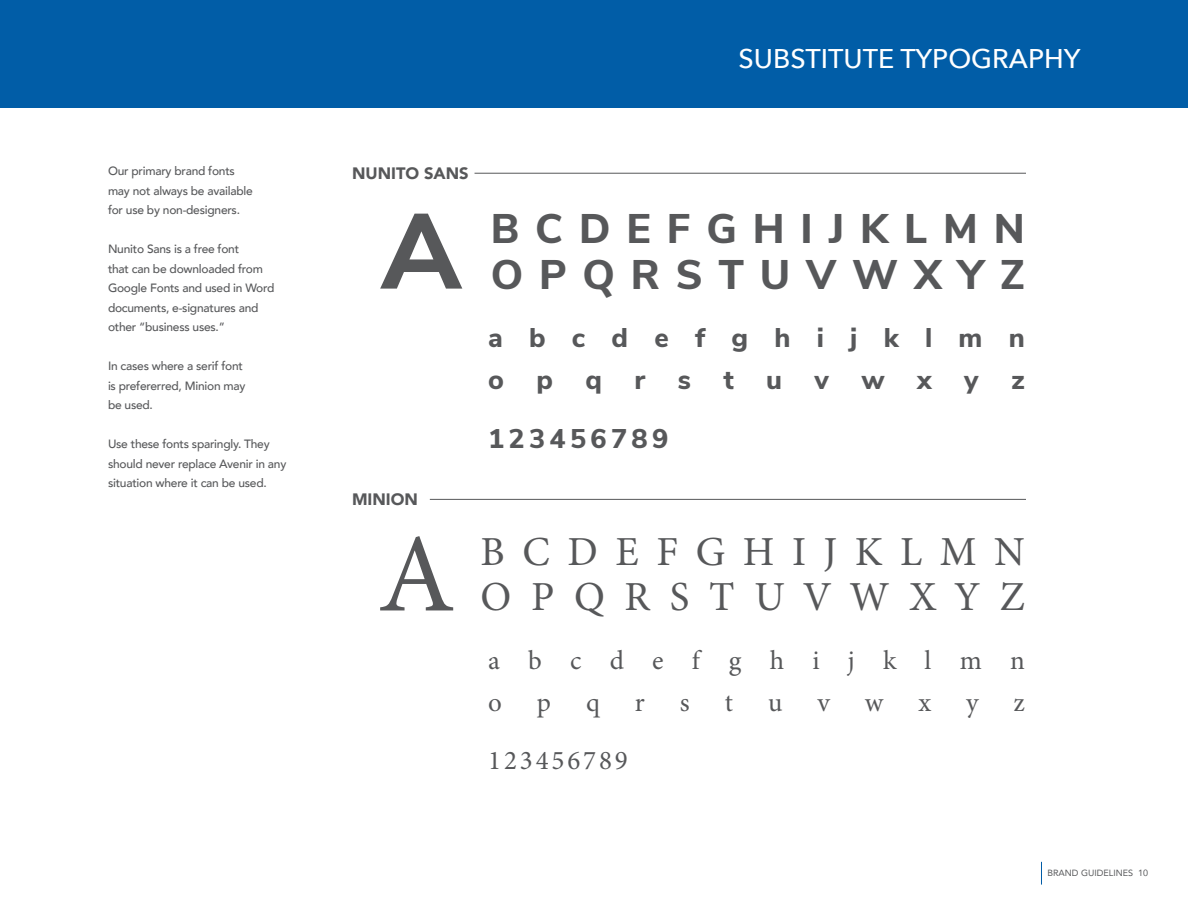
<style>
.page{position:relative;width:1188px;height:918px;background:#fff}
.page>*{position:absolute;margin:0;border:0;box-sizing:border-box;transform-origin:0 0}
.t1{font:111.9px "Minion Pro";color:#57585a}
.t2{font:800 106.35px "Nunito Sans";color:#57585a}
.t3{font:800 41.25px/45.9px "Nunito Sans";color:#57585a}
.t4{font:41.25px/45.9px "Minion Pro";color:#57585a}
.t5{font:800 27px/42px "Nunito Sans";color:#57585a}
.t6{font:27px/42px "Minion Pro";color:#57585a}
.t7{font:500 27px "Avenir Next";color:#fff}
.t8{font:900 16.5px "Avenir";color:#57585a}
.t9{font:500 12px/19.5px "Avenir";letter-spacing:-.02em;color:#57585a}
.t10{font:9px "Avenir";color:#57585a}
</style>
<div class="page">
<svg style="left:1041px;top:862px;width:1px;height:23px"></svg>
<div style="left:0;top:0;width:1188px;height:108px;background:#015da7"></div>
<hr style="left:475px;top:173px;width:551px;height:1px;background:#57585a">
<hr style="left:430px;top:499px;width:596px;height:1px;background:#57585a">
<p class="t9" style="left:108px;top:161px;width:146px">Our primary brand fonts may not always be available for use by non-designers.</p>
<p class="t9" style="left:108px;top:239px;width:168px">Nunito Sans is a free font<br>that can be downloaded from<br>Google Fonts and used in Word documents, e-signatures and other “business uses.”</p>
<p class="t9" style="left:108px;top:356px;width:139px">In cases where a serif font is prefererred, Minion may be used.</p>
<p class="t9" style="left:108px;top:434px;width:180px">Use these fonts sparingly. They should never replace Avenir in any situation where it can be used.</p>
<h3 class="t8" style="left:352px;top:159px;width:118px">NUNITO SANS</h3>
<h3 class="t7" style="left:739px;top:35px;width:344px">SUBSTITUTE TYPOGRAPHY</h3>
<h2 class="t2" style="left:381px;top:174px;width:81px">A</h2>
<h3 class="t3" style="left:491px;top:203px;width:536px">B C D E F G H I J K L M N<br>O P Q R S T U V W X Y Z</h3>
<h3 class="t5" style="left:488px;top:315px;width:538px">a b c d e f g h i j k l m n o p q r s t u v w x y z</h3>
<h3 class="t5" style="left:488px;top:416px;width:182px">1 2 3 4 5 6 7 8 9</h3>
<h3 class="t8" style="left:352px;top:485px;width:67px">MINION</h3>
<h1 class="t1" style="left:378px;top:508px;width:79px">A</h1>
<h3 class="t4" style="left:481px;top:530px;width:546px">B C D E F G H I J K L M N<br>O P Q R S T U V W X Y Z</h3>
<h3 class="t6" style="left:488px;top:640px;width:538px">a b c d e f g h i j k l m n o</h3>
<h3 class="t6" style="left:537px;top:682px;width:16px">p</h3>
<h3 class="t6" style="left:586px;top:682px;width:15px">q</h3>
<h3 class="t6" style="left:635px;top:682px;width:12px">r</h3>
<h3 class="t6" style="left:680px;top:682px;width:11px">s</h3>
<h3 class="t6" style="left:725px;top:682px;width:10px">t</h3>
<h3 class="t6" style="left:768px;top:682px;width:16px">u</h3>
<h3 class="t6" style="left:817px;top:682px;width:14px">v</h3>
<h3 class="t6" style="left:865px;top:682px;width:20px">w</h3>
<h3 class="t6" style="left:918px;top:682px;width:14px">x</h3>
<h3 class="t6" style="left:966px;top:682px;width:14px">y</h3>
<h3 class="t6" style="left:1014px;top:682px;width:13px">z</h3>
<h3 class="t6" style="left:488px;top:741px;width:141px">1 2 3 4 5 6 7 8 9</h3>
<p class="t10" style="left:1047px;top:866px;width:102px">BRAND GUIDELINES 10</p>
</div>
